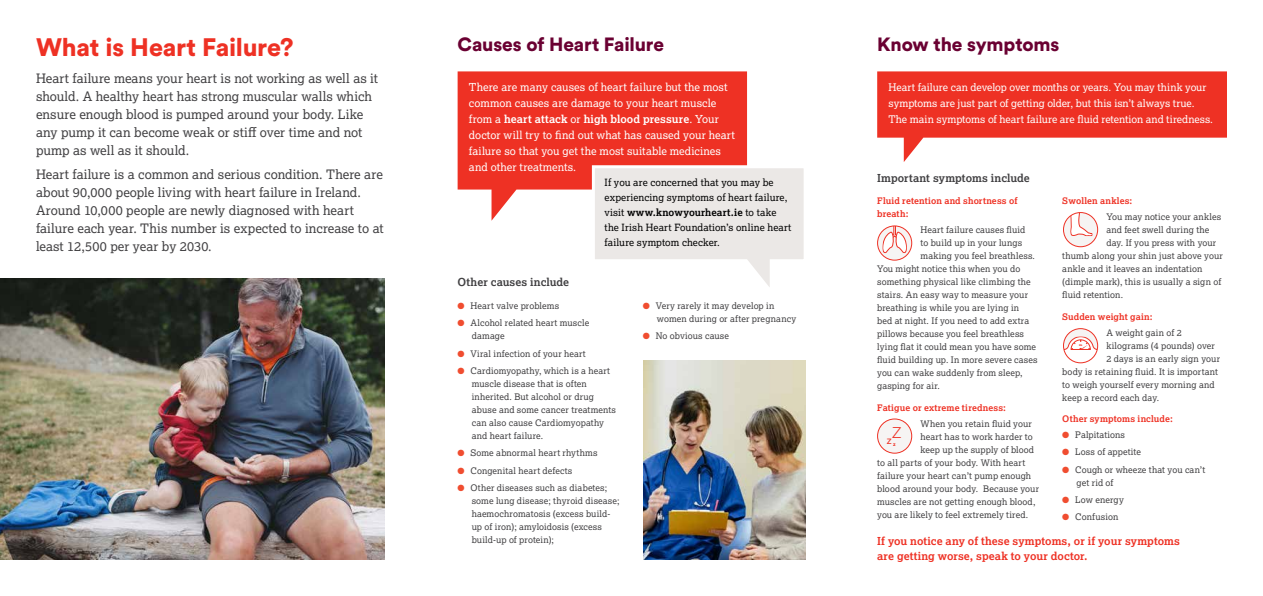
<style>
.page{position:relative;width:1263px;height:596px;background:#fff}
.page>*{position:absolute;margin:0;border:0;box-sizing:border-box;transform-origin:0 0}
.t1{font:900 25px "Circular Air Pro";letter-spacing:-.01em;color:#ee3124}
.t2{font:300 22.6px "Myriad Pro";color:#ee3124}
.t3{font:900 19px "Circular Air Pro";letter-spacing:-.005em;color:#6a0032}
.t4{font:13px/18px "Lexia";color:#414042}
.t5{font:11.2px "Myriad Pro";color:#ee3124}
.t6{font:11px/16px "Lexia";letter-spacing:.005em;color:#fff}
.t7{font:700 11px/15px "Lexia";letter-spacing:.005em;color:#ee3124}
.t8{font:700 11px "Lexia";letter-spacing:.005em;color:#414042}
.t9{font:10.5px/16px "Lexia";letter-spacing:-.005em;color:#fff}
.t10{font:10px/15px "Lexia";letter-spacing:.01em;color:#000}
.t11{font:9px/13px "Lexia";letter-spacing:.01em;color:#414042}
.t12{font:700 9px/13px "Lexia";letter-spacing:.015em;color:#ee3124}
.t13{font:700 2.7px "Myriad Pro";color:#ee3124}
.s1{font-weight:700}
.s2{color:#f04d30}
</style>
<div class="page">
<img style="left:0;top:278px;width:385px;height:281px">
<img style="left:643px;top:360px;width:162px;height:199px">
<svg style="left:458px;top:71px;width:289px;height:149px;background:#ef473b"></svg>
<svg style="left:877px;top:71px;width:350px;height:91px;fill:#ee3124"></svg>
<div style="left:1063px;top:212px;width:35px;height:34px;background:#f6f4f3;border-radius:50%"></div>
<svg style="left:1070px;top:213px;width:22px;height:23px"></svg>
<div style="left:1063px;top:212px;width:35px;height:35px;border:1px solid #ee3124;border-radius:50%"></div>
<svg style="left:877px;top:226px;width:35px;height:34px"></svg>
<svg style="left:882px;top:227px;width:25px;height:26px"></svg>
<div style="left:877px;top:225px;width:35px;height:35px;border:1px solid #ee3124;border-radius:50%"></div>
<div style="left:877px;top:418px;width:35px;height:35px;background:#f6f4f3;border-radius:50%"></div>
<div style="left:877px;top:418px;width:35px;height:35px;border:1px solid #ee3124;border-radius:50%"></div>
<svg style="left:1063px;top:328px;width:35px;height:34px"></svg>
<svg style="left:1063px;top:336px;width:35px;height:26px"></svg>
<div style="left:1063px;top:328px;width:35px;height:35px;border:1px solid #ee3124;border-radius:50%"></div>
<svg style="left:590px;top:164px;width:214px;height:123px"></svg>
<h1 class="t1" style="left:36px;top:30px;width:259px">What is Heart Failure?</h1>
<p class="t4" style="left:36px;top:69px;width:344px">Heart failure means your heart is not working as well as it should. A healthy heart has strong muscular walls which ensure enough blood is pumped around your body. Like any pump it can become weak or stiff over time and not pump as well as it should.</p>
<p class="t4" style="left:36px;top:164px;width:349px">Heart failure is a common and serious condition. There are about 90,000 people living with heart failure in Ireland.<br>Around 10,000 people are newly diagnosed with heart failure each year. This number is expected to increase to at least 12,500 per year by 2030.</p>
<h3 class="t3" style="left:458px;top:31px;width:208px">Causes of Heart Failure</h3>
<h3 class="t3" style="left:877px;top:31px;width:184px">Know the symptoms</h3>
<p class="t6" style="left:469px;top:79px;width:268px">There are many causes of heart failure but the most common causes are damage to your heart muscle from a <span class="s1">heart attack</span> or <span class="s1">high blood pressure</span>. Your doctor will try to find out what has caused your heart failure so that you get the most suitable medicines and other treatments.</p>
<p class="t9" style="left:888px;top:79px;width:326px">Heart failure can develop over months or years. You may think your symptoms are just part of getting older, but this isn’t always true.<br>The main symptoms of heart failure are fluid retention and tiredness.</p>
<p class="t8" style="left:458px;top:275px;width:113px">Other causes include</p>
<p class="t10" style="left:604px;top:174px;width:188px">If you are concerned that you may be experiencing symptoms of heart failure, visit <span class="s1">www.knowyourheart.ie</span> to take the Irish Heart Foundation’s online heart failure symptom checker.</p>
<p class="t11" style="left:458px;top:299px;width:103px"><span class="s2">●</span> Heart valve problems</p>
<p class="t11" style="left:472px;top:316px;width:119px;text-indent:-14px"><span class="s2">●</span> Alcohol related heart muscle damage</p>
<p class="t11" style="left:458px;top:346px;width:130px"><span class="s2">●</span> Viral infection of your heart</p>
<p class="t11" style="left:472px;top:364px;width:146px;text-indent:-14px"><span class="s2">●</span> Cardiomyopathy, which is a heart muscle disease that is often inherited. But alcohol or drug abuse and some cancer treatments can also cause Cardiomyopathy and heart failure.</p>
<p class="t11" style="left:458px;top:446px;width:142px"><span class="s2">●</span> Some abnormal heart rhythms</p>
<p class="t11" style="left:458px;top:463px;width:116px"><span class="s2">●</span> Congenital heart defects</p>
<p class="t11" style="left:472px;top:480px;width:149px;text-indent:-14px"><span class="s2">●</span> Other diseases such as diabetes; some lung disease; thyroid disease; haemochromatosis (excess build&shy;up of iron); amyloidosis (excess build-up of protein);</p>
<p class="t11" style="left:657px;top:299px;width:141px;text-indent:-14px"><span class="s2">●</span> Very rarely it may develop in women during or after pregnancy</p>
<p class="t11" style="left:643px;top:329px;width:88px"><span class="s2">●</span> No obvious cause</p>
<p class="t8" style="left:877px;top:171px;width:154px">Important symptoms include</p>
<p class="t12" style="left:877px;top:194px;width:142px">Fluid retention and shortness of breath:</p>
<p class="t11" style="left:920px;top:223px;width:106px">Heart failure causes fluid</p>
<p class="t11" style="left:920px;top:236px;width:103px">to build up in your lungs</p>
<p class="t11" style="left:920px;top:249px;width:116px">making you feel breathless.</p>
<p class="t11" style="left:877px;top:262px;width:145px">You might notice this when you do</p>
<p class="t11" style="left:877px;top:275px;width:155px">something physical like climbing the</p>
<p class="t11" style="left:877px;top:288px;width:152px">stairs. An easy way to measure your</p>
<p class="t11" style="left:877px;top:301px;width:144px">breathing is while you are lying in</p>
<p class="t11" style="left:877px;top:314px;width:153px">bed at night. If you need to add extra</p>
<p class="t11" style="left:877px;top:327px;width:148px">pillows because you feel breathless</p>
<p class="t11" style="left:877px;top:340px;width:160px">lying flat it could mean you have some</p>
<p class="t11" style="left:877px;top:353px;width:162px">fluid building up. In more severe cases</p>
<p class="t11" style="left:877px;top:366px;width:147px">you can wake suddenly from sleep,</p>
<p class="t11" style="left:877px;top:379px;width:64px">gasping for air.</p>
<p class="t12" style="left:877px;top:400px;width:130px">Fatigue or extreme tiredness:</p>
<p class="t11" style="left:920px;top:416px;width:113px">When you retain fluid your</p>
<p class="t11" style="left:920px;top:429px;width:114px">heart has to work harder to</p>
<p class="t11" style="left:920px;top:442px;width:115px">keep up the supply of blood</p>
<p class="t11" style="left:877px;top:455px;width:150px">to all parts of your body. With heart</p>
<p class="t11" style="left:877px;top:468px;width:156px">failure your heart can’t pump enough</p>
<p class="t11" style="left:877px;top:481px;width:163px">blood around your body. Because your</p>
<p class="t11" style="left:877px;top:494px;width:160px">muscles are not getting enough blood,</p>
<p class="t11" style="left:877px;top:507px;width:153px">you are likely to feel extremely tired.</p>
<h2 class="t2" style="left:892px;top:417px;width:11px">z</h2>
<p class="t5" style="left:887px;top:434px;width:10px">z <sub>z</sub></p>
<p class="t12" style="left:1062px;top:194px;width:72px">Swollen ankles:</p>
<p class="t11" style="left:1106px;top:210px;width:116px">You may notice your ankles</p>
<p class="t11" style="left:1106px;top:223px;width:104px">and feet swell during the</p>
<p class="t11" style="left:1106px;top:236px;width:111px">day. If you press with your</p>
<p class="t11" style="left:1062px;top:249px;width:162px">thumb along your shin just above your</p>
<p class="t11" style="left:1062px;top:262px;width:141px">ankle and it leaves an indentation</p>
<p class="t11" style="left:1062px;top:275px;width:160px">(dimple mark), this is usually a sign of</p>
<p class="t11" style="left:1062px;top:288px;width:62px">fluid retention.</p>
<p class="t12" style="left:1062px;top:309px;width:92px">Sudden weight gain:</p>
<p class="t11" style="left:1106px;top:325px;width:77px">A weight gain of 2</p>
<p class="t11" style="left:1106px;top:338px;width:110px">kilograms (4 pounds) over</p>
<p class="t11" style="left:1106px;top:351px;width:115px">2 days is an early sign your</p>
<p class="t11" style="left:1062px;top:364px;width:157px">body is retaining fluid. It is important</p>
<p class="t11" style="left:1062px;top:377px;width:154px">to weigh yourself every morning and</p>
<p class="t11" style="left:1062px;top:390px;width:98px">keep a record each day.</p>
<p class="t12" style="left:1062px;top:412px;width:112px">Other symptoms include:</p>
<p class="t11" style="left:1062px;top:428px;width:64px"><span class="s2">●</span> Palpitations</p>
<p class="t11" style="left:1062px;top:445px;width:80px"><span class="s2">●</span> Loss of appetite</p>
<p class="t11" style="left:1076px;top:462px;width:130px;text-indent:-14px"><span class="s2">●</span> Cough or wheeze that you can’t get rid of</p>
<p class="t11" style="left:1062px;top:492px;width:63px"><span class="s2">●</span> Low energy</p>
<p class="t11" style="left:1062px;top:510px;width:58px"><span class="s2">●</span> Confusion</p>
<p class="t13" style="left:1079px;top:343px;width:5px">KG</p>
<p class="t7" style="left:877px;top:533px;width:304px">If you notice any of these symptoms, or if your symptoms are getting worse, speak to your doctor.</p>
</div>
